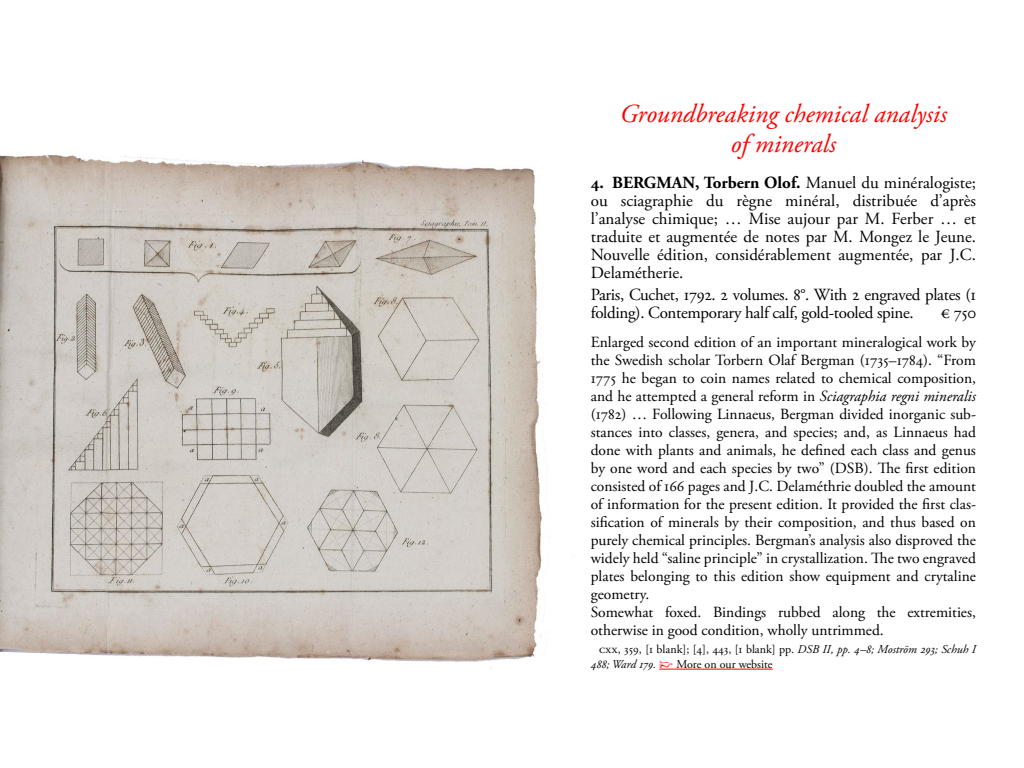
<style>
.page{position:relative;width:1024px;height:768px;background:#fff}
.page>*{position:absolute;margin:0;border:0;box-sizing:border-box;transform-origin:0 0}
.t1{font:italic 26px/30px "Adobe Garamond Pro";color:#f00;text-align:center}
.t2{font:17px/18px "Adobe Garamond Pro";color:#000;text-align:justify}
.t3{font:17px/18px "Adobe Garamond Pro";letter-spacing:-.02em;color:#000}
.t4{font:15.5px/18px "Adobe Garamond Pro";color:#000}
.t5{font:12px/15px "Adobe Garamond Pro";color:#000}
.s1{font-weight:700}
.s2{font-style:italic}
.s3{font-family:"IM FELL English PRO Roman";color:#f00}
</style>
<div class="page">
<svg style="left:659px;top:669px;width:15px;height:1px"></svg>
<hr style="left:674px;top:669px;width:99px;height:1px;background:#f00">
<img style="left:0;top:155px;width:573px;height:514px">
<h1 class="t1" style="left:620px;top:99px;width:329px">Groundbreaking chemical analysis of minerals</h1>
<p class="t2" style="left:591px;top:174px;width:387px"><span class="s1">4. BERGMAN, Torbern Olof.</span> Manuel du minéralogiste; ou sciagraphie du règne minéral, distribuée d’après l’analyse chimique; … Mise aujour par M. Ferber … et traduite et augmentée de notes par M. Mongez le Jeune.<br>Nouvelle édition, considérablement augmentée, par J.C.<br>Delamétherie.</p>
<p class="t3" style="left:591px;top:286px;width:387px">Paris, Cuchet, 1792. 2 volumes. 8°. With 2 engraved plates (1 folding). Contemporary half calf, gold-tooled spine.</p>
<p class="t2" style="left:941px;top:304px;width:37px">€ 750</p>
<p class="t4" style="left:591px;top:334px;width:387px">Enlarged second edition of an important mineralogical work by the Swedish scholar Torbern Olaf Bergman (1735–1784). “From 1775 he began to coin names related to chemical composition, and he attempted a general reform in <span class="s2">Sciagraphia regni mineralis </span>(1782) … Following Linnaeus, Bergman divided inorganic sub&shy;stances into classes, genera, and species; and, as Linnaeus had done with plants and animals, he defined each class and genus by one word and each species by two” (DSB). The first edition consisted of 166 pages and J.C. Delaméthrie doubled the amount of information for the present edition. It provided the first clas&shy;sification of minerals by their composition, and thus based on purely chemical principles. Bergman’s analysis also disproved the widely held “saline principle” in crystallization. The two engraved plates belonging to this edition show equipment and crytaline geometry.<br>Somewhat foxed. Bindings rubbed along the extremities, otherwise in good condition, wholly untrimmed.</p>
<p class="t5" style="left:591px;top:642px;width:387px;text-indent:9px">CXX, 359, [1 blank]; [4], 443, [1 blank] pp. <span class="s2">DSB II, pp. 4–8; Moström 293; Schuh I<br>488; Ward 179.</span> <span class="s3">☞</span> More on our website</p>
</div>
